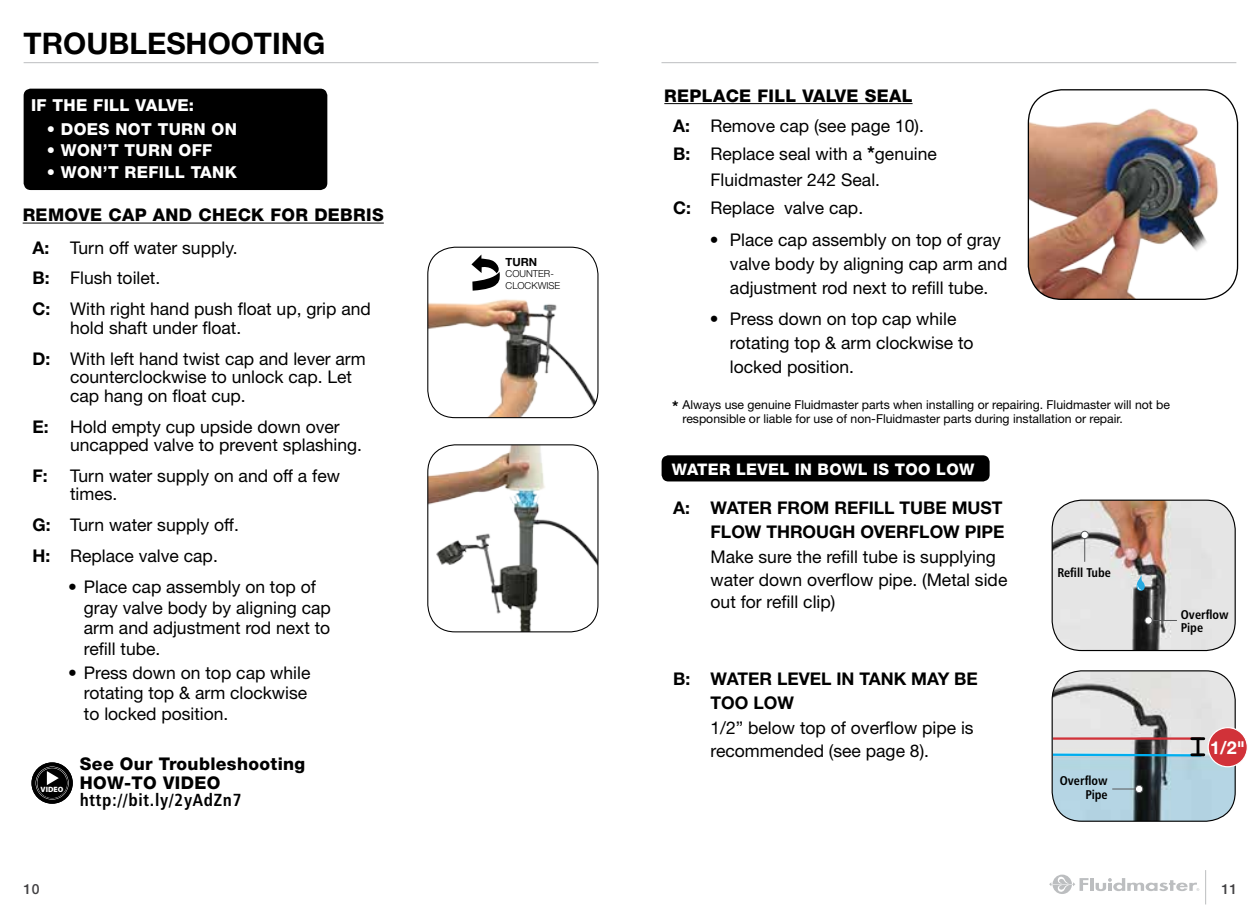
<style>
.page{position:relative;width:1260px;height:914px;background:#fff}
.page>*{position:absolute;margin:0;border:0;box-sizing:border-box;transform-origin:0 0}
.t1{font:700 29.75px "Helvetica Neue";color:#000}
.t2{font:700 17.85px "Helvetica Neue";color:#fff}
.t3{font:17.5px/20.5px "Helvetica Neue";color:#000}
.t4{font:700 17.5px/24.5px "Helvetica Neue";color:#000;text-align:right}
.t5{font:800 17.5px/19.1px "Helvetica Neue";letter-spacing:.02em;color:#000}
.t6{font:17.5px "Humanist 777 BT Bold Condensed B";letter-spacing:.04em;color:#000}
.t7{font:800 16.45px "Helvetica Neue";letter-spacing:.02em;color:#fff}
.t8{font:800 15.92px "Helvetica Neue";letter-spacing:.02em;color:#fff}
.t9{font:500 14px "Helvetica Neue";color:#414042}
.t10{font:12.6px/13.8px "Humanist 777 BT Bold Condensed B";color:#000}
.t11{font:12.25px/14px "Helvetica Neue";color:#000}
.t12{font:700 11.2px "Helvetica Neue";color:#000}
.t13{font:300 9.62px/11.4px "Helvetica Neue";color:#000}
.t14{font:900 7.7px "Myriad Pro";color:#fff}
.s1{font-weight:800}
.s2{font-weight:700}
.s3{font-weight:700;font-size:19.25px}
.s4{font-weight:700;font-size:15.75px}
</style>
<div class="page">
<hr style="left:24px;top:62px;width:574px;height:1px;background:#bcbec0">
<hr style="left:662px;top:62px;width:574px;height:1px;background:#bcbec0">
<hr style="left:1205px;top:870px;width:1px;height:34px;background:#bcbec0">
<hr style="left:1090px;top:878px;width:4px;height:12px;background:#bcbec0">
<svg style="left:1096px;top:878px;width:103px;height:13px"></svg>
<svg style="left:1049px;top:874px;width:40px;height:20px"></svg>
<svg style="left:32px;top:762px;width:41px;height:41px"></svg>
<div style="left:24px;top:89px;width:303px;height:101px;background:#000;border-radius:7px"></div>
<hr style="left:23px;top:223px;width:361px;height:1px;background:#000">
<img style="left:428px;top:445px;width:170px;height:187px">
<div style="left:427px;top:444px;width:171px;height:188px;border:1px solid #000;border-radius:27px"></div>
<img style="left:429px;top:299px;width:169px;height:118px">
<div style="left:427px;top:247px;width:171px;height:171px;border:1px solid #000;border-radius:27px"></div>
<svg style="left:471px;top:254px;width:29px;height:37px"></svg>
<div style="left:662px;top:455px;width:328px;height:26px;background:#000;border-radius:7px"></div>
<img style="left:1052px;top:501px;width:183px;height:149px">
<div style="left:1052px;top:499px;width:184px;height:152px;border:1px solid #000;border-radius:29px"></div>
<svg style="left:1136px;top:575px;width:10px;height:15px"></svg>
<svg style="left:1153px;top:620px;width:24px;height:1px"></svg>
<div style="left:1145px;top:616px;width:7px;height:8px;background:#fff;border-radius:50%"></div>
<div style="left:1145px;top:616px;width:8px;height:8px;border:1px solid #58595b;border-radius:50%"></div>
<svg style="left:1084px;top:539px;width:1px;height:22px"></svg>
<div style="left:1081px;top:531px;width:7px;height:7px;background:#fff;border-radius:50%"></div>
<div style="left:1081px;top:531px;width:8px;height:8px;border:1px solid #58595b;border-radius:50%"></div>
<img style="left:1052px;top:670px;width:183px;height:151px">
<div style="left:1052px;top:670px;width:184px;height:151px;border:1px solid #000;border-radius:29px"></div>
<div style="left:1208px;top:727px;width:39px;height:39px;background:#d13239;border-radius:50%"></div>
<div style="left:1208px;top:727px;width:40px;height:40px;border:1px solid #fff;border-radius:50%"></div>
<svg style="left:1113px;top:788px;width:22px;height:1px"></svg>
<div style="left:1135px;top:785px;width:8px;height:7px;background:#fff;border-radius:50%"></div>
<div style="left:1135px;top:785px;width:8px;height:8px;border:1px solid #58595b;border-radius:50%"></div>
<svg style="left:1051px;top:737px;width:153px;height:20px;background:#a3a6ae"></svg>
<img style="left:1028px;top:90px;width:210px;height:209px">
<div style="left:1028px;top:89px;width:210px;height:211px;border:1px solid #000;border-radius:34px"></div>
<hr style="left:664px;top:103px;width:249px;height:1px;background:#000">
<h1 class="t1" style="left:24px;top:25px;width:303px">TROUBLESHOOTING</h1>
<p class="t7" style="left:31px;top:95px;width:165px">IF THE FILL VALVE:</p>
<p class="t7" style="left:47px;top:119px;width:192px">• DOES NOT TURN ON</p>
<p class="t7" style="left:47px;top:141px;width:167px">• WON’T TURN OFF</p>
<p class="t7" style="left:47px;top:162px;width:192px">• WON’T REFILL TANK</p>
<p class="t3" style="left:33px;top:199px;width:353px;line-height:31.3px;text-indent:-10px"><span class="s1">REMOVE CAP AND CHECK FOR DEBRIS<br></span><span class="s2">A:</span> Turn off water supply.<br><span class="s2">B:</span> Flush toilet.<br><span class="s2">C:</span> With right hand push float up, grip and</p>
<p class="t3" style="left:33px;top:312px;width:335px;line-height:31px;text-indent:38px">hold shaft under float.<br><span class="s2">D:</span> With left hand twist cap and lever arm</p>
<p class="t3" style="left:70px;top:367px;width:283px;line-height:18.4px">counterclockwise to unlock cap. Let cap hang on float cup.</p>
<p class="t3" style="left:70px;top:417px;width:294px;line-height:18.4px;text-indent:-38px"><span class="s2">E:</span> Hold empty cup upside down over uncapped valve to prevent splashing.</p>
<p class="t4" style="left:33px;top:463px;width:17px">F:</p>
<p class="t3" style="left:70px;top:466px;width:271px;line-height:18.4px">Turn water supply on and off a few times.</p>
<p class="t3" style="left:33px;top:509px;width:208px;line-height:31px"><span class="s2">G:</span> Turn water supply off.<br><span class="s2">H:</span> Replace valve cap.</p>
<p class="t3" style="left:84px;top:576px;width:248px;text-indent:-16px">• Place cap assembly on top of gray valve body by aligning cap arm and adjustment rod next to refill tube.</p>
<p class="t3" style="left:84px;top:662px;width:228px;text-indent:-16px">• Press down on top cap while rotating top &amp; arm clockwise to locked position.</p>
<p class="t14" style="left:41px;top:784px;width:24px">VIDEO</p>
<p class="t5" style="left:80px;top:753px;width:227px">See Our Troubleshooting<br>HOW-TO VIDEO</p>
<p class="t6" style="left:80px;top:789px;width:163px">http://bit.ly/2yAdZn7</p>
<p class="t12" style="left:506px;top:255px;width:33px">TURN</p>
<p class="t13" style="left:506px;top:268px;width:56px">COUNTER-<br>CLOCKWISE</p>
<p class="t5" style="left:664px;top:86px;width:250px">REPLACE FILL VALVE SEAL</p>
<p class="t3" style="left:673px;top:111px;width:265px;line-height:28px"><span class="s2">A:</span> Remove cap (see page 10).<br><span class="s2">B:</span> Replace seal with a <span class="s3">*</span>genuine</p>
<p class="t3" style="left:673px;top:166px;width:209px;line-height:28px;text-indent:38px">Fluidmaster 242 Seal.<br><span class="s2">C:</span> Replace valve cap.</p>
<p class="t3" style="left:730px;top:227px;width:279px;line-height:24px;text-indent:-20px">• Place cap assembly on top of gray valve body by aligning cap arm and adjustment rod next to refill tube.</p>
<p class="t3" style="left:730px;top:306px;width:245px;line-height:24px;text-indent:-20px">• Press down on top cap while rotating top &amp; arm clockwise to locked position.</p>
<p class="t11" style="left:683px;top:397px;width:489px;text-indent:-11px"><span class="s4">*</span> Always use genuine Fluidmaster parts when installing or repairing. Fluidmaster will not be responsible or liable for use of non-Fluidmaster parts during installation or repair.</p>
<p class="t8" style="left:672px;top:459px;width:304px">WATER LEVEL IN BOWL IS TOO LOW</p>
<p class="t4" style="left:673px;top:495px;width:333px">A: WATER FROM REFILL TUBE MUST<br>FLOW THROUGH OVERFLOW PIPE</p>
<p class="t3" style="left:711px;top:545px;width:298px;line-height:22.8px">Make sure the refill tube is supplying water down overflow pipe. (Metal side out for refill clip)</p>
<p class="t4" style="left:711px;top:666px;width:269px;text-align:left;text-indent:-38px">B: WATER LEVEL IN TANK MAY BE<br>TOO LOW</p>
<p class="t3" style="left:711px;top:716px;width:265px;line-height:22.8px">1/2” below top of overflow pipe is recommended (see page 8).</p>
<p class="t10" style="left:1057px;top:565px;width:55px">Refill Tube</p>
<p class="t10" style="left:1060px;top:773px;width:49px;text-align:right">Overflow<br>Pipe</p>
<p class="t10" style="left:1181px;top:607px;width:49px">Overflow<br>Pipe</p>
<p class="t2" style="left:1210px;top:736px;width:36px">1/2"</p>
<p class="t9" style="left:24px;top:880px;width:17px">10</p>
<p class="t9" style="left:1221px;top:880px;width:17px">11</p>
</div>
